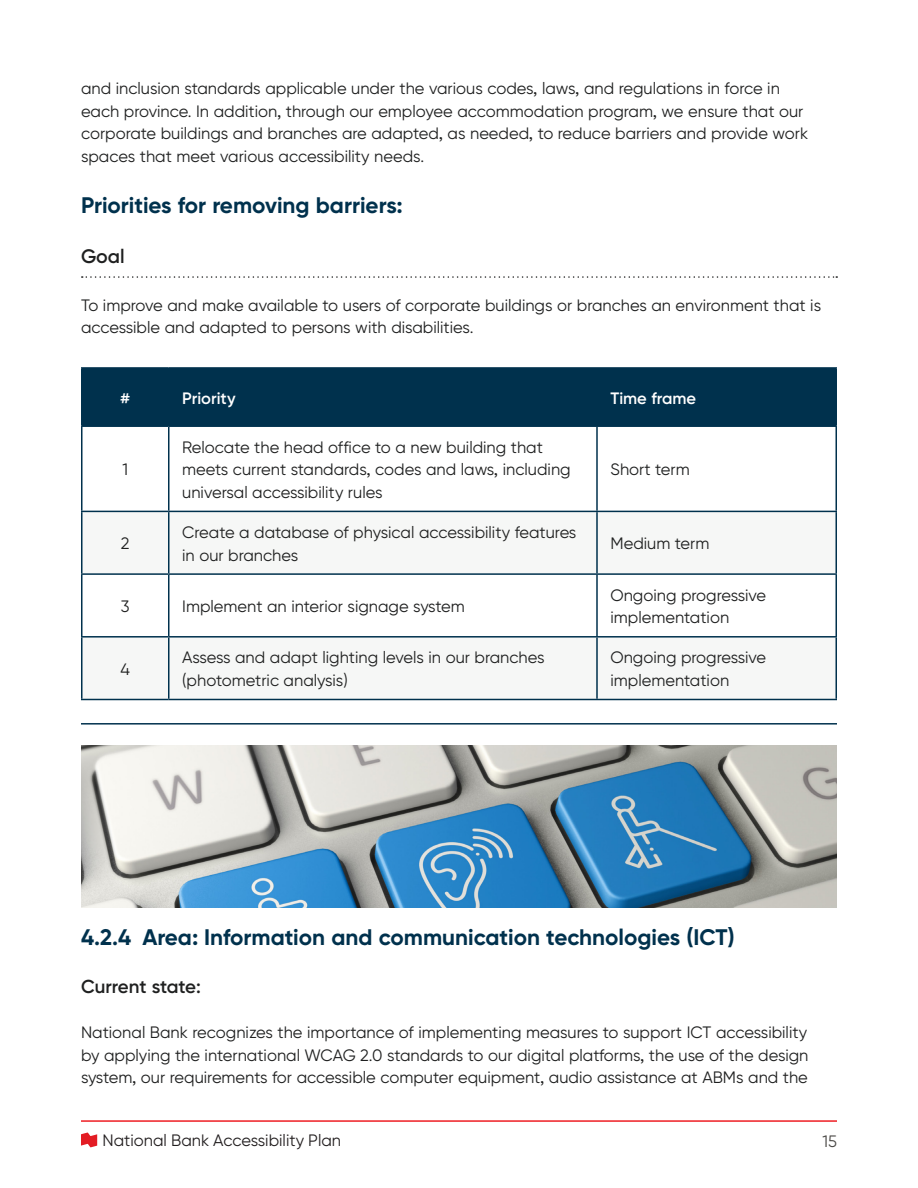
<style>
.page{position:relative;width:918px;height:1188px;background:#fff}
.page>*{position:absolute;margin:0;border:0;box-sizing:border-box;transform-origin:0 0}
.t1{font:700 22.5px "Gilroy BN";color:#00314d}
.Goals{font:600 19.5px "Gilroy BN";color:#1f2020}
.t2{font:600 18.75px "Gilroy BN";color:#1f2020}
.Paragraph{font:16.5px/22.5px "Gilroy BN";color:#1f2020}
.t3{font:16.5px "Gilroy BN";color:#231f20}
.Paragraph-2{font:600 16.5px "Gilroy BN";color:#fff}
.t4{font:16.5px "Gilroy BN";color:#4a4845}
</style>
<div class="page">
<hr style="left:81px;top:1120px;width:756px;height:2px;background:#ee1d23">
<svg style="left:81px;top:1133px;width:16px;height:14px"></svg>
<div style="left:82px;top:369px;width:754px;height:56px;background:#00314d"></div>
<svg style="left:82px;top:512px;width:754px;height:187px;fill:#f6f7f6"></svg>
<hr style="left:81px;top:367px;width:88px;height:2px;background:#00314d">
<hr style="left:81px;top:369px;width:1px;height:56px;background:#00314d">
<hr style="left:169px;top:367px;width:428px;height:2px;background:#00314d">
<hr style="left:168px;top:369px;width:2px;height:56px;background:#00314d">
<hr style="left:597px;top:367px;width:240px;height:2px;background:#00314d">
<hr style="left:596px;top:369px;width:2px;height:56px;background:#00314d">
<hr style="left:836px;top:369px;width:1px;height:56px;background:#00314d">
<hr style="left:81px;top:425px;width:88px;height:2px;background:#00314d">
<hr style="left:81px;top:427px;width:1px;height:84px;background:#00314d">
<hr style="left:169px;top:425px;width:428px;height:2px;background:#00314d">
<hr style="left:168px;top:427px;width:2px;height:84px;background:#00314d">
<hr style="left:597px;top:425px;width:240px;height:2px;background:#00314d">
<hr style="left:596px;top:427px;width:2px;height:84px;background:#00314d">
<hr style="left:836px;top:427px;width:1px;height:84px;background:#00314d">
<hr style="left:81px;top:511px;width:88px;height:1px;background:#00314d">
<hr style="left:81px;top:512px;width:1px;height:61px;background:#00314d">
<hr style="left:169px;top:511px;width:428px;height:1px;background:#00314d">
<hr style="left:168px;top:512px;width:2px;height:61px;background:#00314d">
<hr style="left:597px;top:511px;width:240px;height:1px;background:#00314d">
<hr style="left:596px;top:512px;width:2px;height:61px;background:#00314d">
<hr style="left:836px;top:512px;width:1px;height:61px;background:#00314d">
<hr style="left:81px;top:573px;width:88px;height:2px;background:#00314d">
<hr style="left:81px;top:575px;width:1px;height:61px;background:#00314d">
<hr style="left:169px;top:573px;width:428px;height:2px;background:#00314d">
<hr style="left:168px;top:575px;width:2px;height:61px;background:#00314d">
<hr style="left:597px;top:573px;width:240px;height:2px;background:#00314d">
<hr style="left:596px;top:575px;width:2px;height:61px;background:#00314d">
<hr style="left:836px;top:575px;width:1px;height:61px;background:#00314d">
<hr style="left:81px;top:636px;width:88px;height:2px;background:#00314d">
<hr style="left:81px;top:638px;width:1px;height:61px;background:#00314d">
<hr style="left:169px;top:636px;width:428px;height:2px;background:#00314d">
<hr style="left:168px;top:638px;width:2px;height:61px;background:#00314d">
<hr style="left:597px;top:636px;width:240px;height:2px;background:#00314d">
<hr style="left:596px;top:638px;width:2px;height:61px;background:#00314d">
<hr style="left:836px;top:638px;width:1px;height:61px;background:#00314d">
<hr style="left:81px;top:699px;width:88px;height:1px;background:#00314d">
<hr style="left:169px;top:699px;width:428px;height:1px;background:#00314d">
<hr style="left:597px;top:699px;width:240px;height:1px;background:#00314d">
<svg style="left:82px;top:276px;width:755px;height:2px"></svg>
<img style="left:81px;top:745px;width:756px;height:162px">
<hr style="left:81px;top:723px;width:756px;height:2px;background:#00314d">
<p class="Paragraph" style="left:81px;top:77px;width:729px">and inclusion standards applicable under the various codes, laws, and regulations in force in each province. In addition, through our employee accommodation program, we ensure that our corporate buildings and branches are adapted, as needed, to reduce barriers and provide work spaces that meet various accessibility needs.</p>
<h2 class="t1" style="left:81px;top:192px;width:323px">Priorities for removing barriers:</h2>
<p class="Goals" style="left:81px;top:244px;width:45px">Goal</p>
<p class="Paragraph" style="left:81px;top:294px;width:742px">To improve and make available to users of corporate buildings or branches an environment that is accessible and adapted to persons with disabilities.</p>
<p class="Paragraph-2" style="left:120px;top:388px;width:12px">#</p>
<p class="Paragraph-2" style="left:182px;top:388px;width:55px">Priority</p>
<p class="Paragraph-2" style="left:610px;top:388px;width:87px">Time frame</p>
<p class="Paragraph" style="left:122px;top:458px;width:7px">1</p>
<p class="Paragraph" style="left:182px;top:436px;width:390px">Relocate the head office to a new building that meets current standards, codes and laws, including universal accessibility rules</p>
<p class="Paragraph" style="left:610px;top:458px;width:81px">Short term</p>
<p class="Paragraph" style="left:121px;top:532px;width:10px">2</p>
<p class="Paragraph" style="left:182px;top:521px;width:396px">Create a database of physical accessibility features in our branches</p>
<p class="Paragraph" style="left:610px;top:532px;width:100px">Medium term</p>
<p class="Paragraph" style="left:121px;top:595px;width:10px">3</p>
<p class="Paragraph" style="left:182px;top:595px;width:284px">Implement an interior signage system</p>
<p class="Paragraph" style="left:610px;top:584px;width:157px">Ongoing progressive implementation</p>
<p class="Paragraph" style="left:120px;top:658px;width:11px">4</p>
<p class="Paragraph" style="left:182px;top:646px;width:364px">Assess and adapt lighting levels in our branches (photometric analysis)</p>
<p class="Paragraph" style="left:610px;top:646px;width:157px">Ongoing progressive implementation</p>
<h2 class="t1" style="left:81px;top:923px;width:655px">4.2.4 Area: Information and communication technologies (ICT)</h2>
<h3 class="t2" style="left:81px;top:975px;width:121px">Current state:</h3>
<p class="Paragraph" style="left:81px;top:1021px;width:729px;text-align:justify">National Bank recognizes the importance of implementing measures to support ICT accessibility by applying the international WCAG 2.0 standards to our digital platforms, the use of the design system, our requirements for accessible computer equipment, audio assistance at ABMs and the</p>
<p class="t3" style="left:103px;top:1131px;width:240px">National Bank Accessibility Plan</p>
<p class="t4" style="left:822px;top:1131px;width:16px">15</p>
</div>
